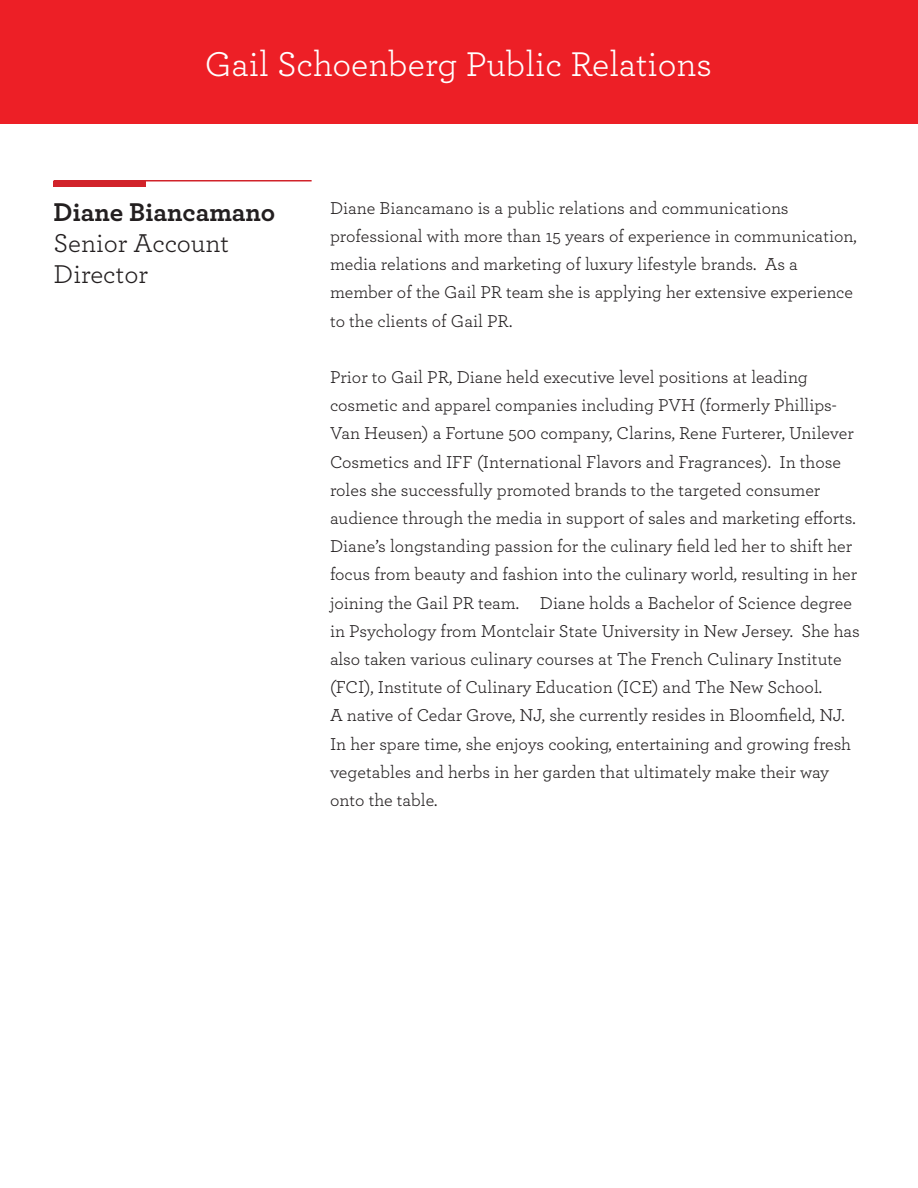
<style>
.page{position:relative;width:918px;height:1188px;background:#fff}
.page>*{position:absolute;margin:0;border:0;box-sizing:border-box;transform-origin:0 0}
.t1{font:36px "Archer";color:#fff}
.Paragraph_Style_2{font:27px/31.2px "Archer";color:#231f20}
.Paragraph_Style_2-2{font:700 27px "Archer";letter-spacing:-.005em;color:#231f20}
.Paragraph_Style_2-3{font:18px/28.2px "Archer";color:#231f20}
</style>
<div class="page">
<div style="left:0;top:1px;width:917px;height:123px;background:#ed1f26"></div>
<div style="left:54px;top:181px;width:92px;height:5px;background:#d1232a"></div>
<hr style="left:54px;top:180px;width:258px;height:2px;background:#d1232a">
<p class="t1" style="left:205px;top:40px;width:509px">Gail Schoenberg Public Relations</p>
<p class="Paragraph_Style_2-2" style="left:54px;top:191px;width:223px">Diane Biancamano</p>
<p class="Paragraph_Style_2" style="left:54px;top:226px;width:177px">Senior Account<br>Director</p>
<p class="Paragraph_Style_2-3" style="left:330px;top:193px;width:528px">Diane Biancamano is a public relations and communications professional with more than 15 years of experience in communication, media relations and marketing of luxury lifestyle brands. As a member of the Gail PR team she is applying her extensive experience to the clients of Gail PR.</p>
<p class="Paragraph_Style_2-3" style="left:330px;top:362px;width:527px">Prior to Gail PR, Diane held executive level positions at leading cosmetic and apparel companies including PVH (formerly Phillips-Van Heusen) a Fortune 500 company, Clarins, Rene Furterer, Unilever Cosmetics and IFF (International Flavors and Fragrances). In those roles she successfully promoted brands to the targeted consumer audience through the media in support of sales and marketing efforts.</p>
<p class="Paragraph_Style_2-3" style="left:330px;top:531px;width:531px">Diane’s longstanding passion for the culinary field led her to shift her focus from beauty and fashion into the culinary world, resulting in her joining the Gail PR team. Diane holds a Bachelor of Science degree in Psychology from Montclair State University in New Jersey. She has also taken various culinary courses at The French Culinary Institute (FCI), Institute of Culinary Education (ICE) and The New School.</p>
<p class="Paragraph_Style_2-3" style="left:330px;top:701px;width:523px">A native of Cedar Grove, NJ, she currently resides in Bloomfield, NJ.<br>In her spare time, she enjoys cooking, entertaining and growing fresh vegetables and herbs in her garden that ultimately make their way onto the table.</p>
</div>
